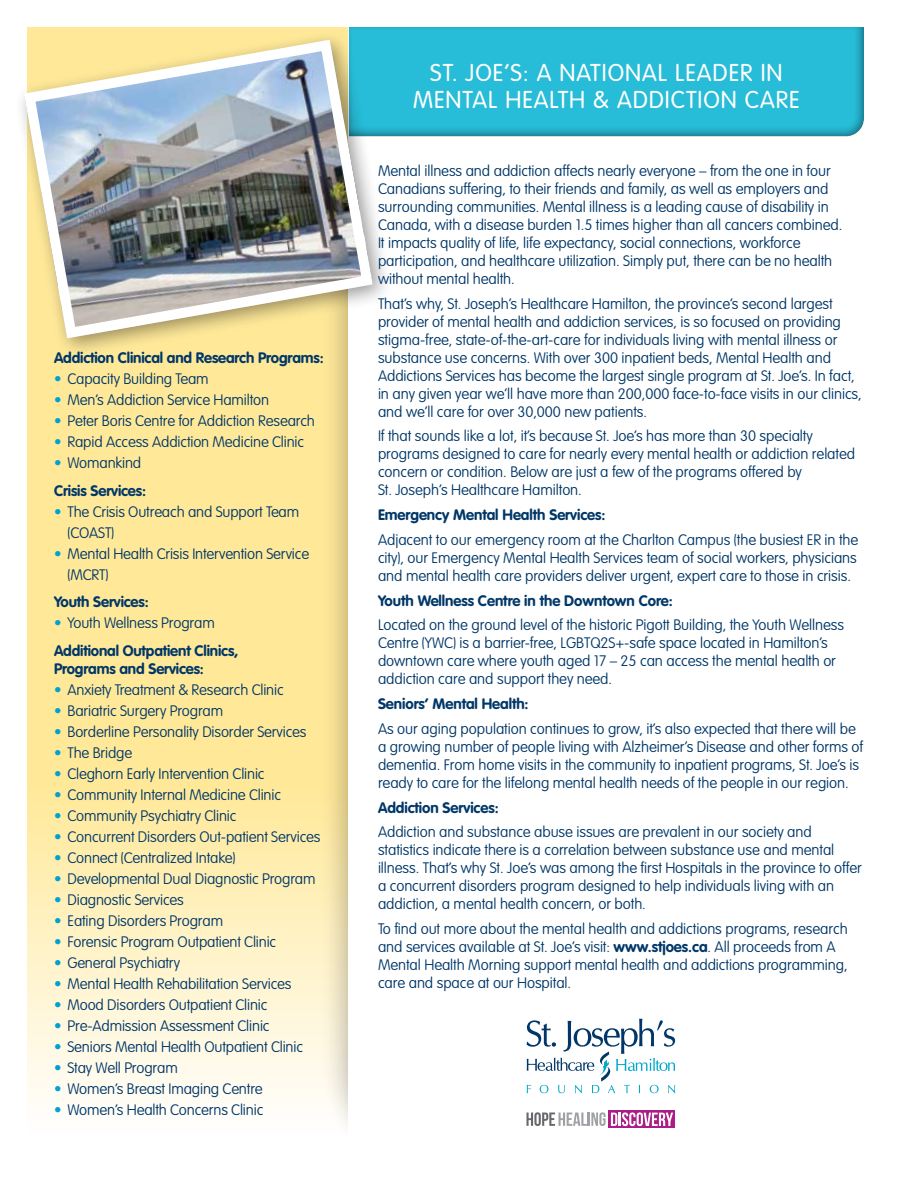
<style>
.page{position:relative;width:918px;height:1188px;background:#fff}
.page>*{position:absolute;margin:0;border:0;box-sizing:border-box;transform-origin:0 0}
.t1{font:300 24px/27px "VAG Rounded";letter-spacing:.04em;color:#fff;text-align:center}
.t2{font:100 15px/18px "VAG Rounded";letter-spacing:-.005em;color:#003768}
.t3{font:700 15px/27.8px "VAG Rounded";letter-spacing:-.01em;color:#003768}
.s1{color:#00a1d1}
.s2{font-weight:100;color:#00a1d1}
.s3{font-weight:100}
.s4{font-weight:700}
</style>
<div class="page">
<div style="left:27px;top:785px;width:322px;height:349px;background:linear-gradient(to bottom,#ffe898,#fffefe)"></div>
<div style="left:27px;top:27px;width:322px;height:758px;background:#ffe999"></div>
<div style="left:319px;top:0;width:397px;height:1188px;background:#000;opacity:.3"></div>
<div style="left:349px;top:0;width:569px;height:1188px;background:#fff"></div>
<svg style="left:527px;top:1019px;width:148px;height:74px"></svg>
<div style="left:608px;top:1111px;width:67px;height:17px;background:#ab1e88"></div>
<svg style="left:526px;top:1112px;width:147px;height:14px"></svg>
<div style="left:338px;top:27px;width:527px;height:109px;background:#000;opacity:.4"></div>
<div style="left:0;top:0;width:918px;height:27px;background:#fff"></div>
<div style="left:0;top:1161px;width:918px;height:27px;background:#fff"></div>
<div style="left:13px;top:29px;width:381px;height:330px;background:#000;opacity:.4"></div>
<img style="left:18px;top:34px;width:361px;height:310px">
<p class="t3" style="left:54px;top:343px;width:271px">Addiction Clinical and Research Programs:</p>
<p class="t2" style="left:54px;top:369px;width:156px"><span class="s1">•</span> Capacity Building Team</p>
<p class="t2" style="left:54px;top:390px;width:217px"><span class="s1">•</span> Men’s Addiction Service Hamilton</p>
<p class="t2" style="left:54px;top:411px;width:263px"><span class="s1">•</span> Peter Boris Centre for Addiction Research</p>
<p class="t2" style="left:54px;top:432px;width:252px"><span class="s1">•</span> Rapid Access Addiction Medicine Clinic</p>
<p class="t3" style="left:54px;top:448px;width:94px"><span class="s2">•</span> <span class="s3">Womankind<br></span>Crisis Services:</p>
<p class="t2" style="left:68px;top:501px;width:233px;line-height:21px;text-indent:-14px"><span class="s1">•</span> The Crisis Outreach and Support Team (COAST)</p>
<p class="t2" style="left:68px;top:543px;width:243px;line-height:21px;text-indent:-14px"><span class="s1">•</span> Mental Health Crisis Intervention Service (MCRT)</p>
<p class="t3" style="left:54px;top:588px;width:96px">Youth Services:</p>
<p class="t3" style="left:54px;top:609px;width:186px"><span class="s2">•</span> <span class="s3">Youth Wellness Program<br></span>Additional Outpatient Clinics,</p>
<p class="t3" style="left:54px;top:655px;width:152px">Programs and Services:</p>
<p class="t2" style="left:54px;top:681px;width:231px"><span class="s1">•</span> Anxiety Treatment &amp; Research Clinic</p>
<p class="t2" style="left:54px;top:702px;width:171px"><span class="s1">•</span> Bariatric Surgery Program</p>
<p class="t2" style="left:54px;top:723px;width:254px"><span class="s1">•</span> Borderline Personality Disorder Services</p>
<p class="t2" style="left:54px;top:744px;width:80px"><span class="s1">•</span> The Bridge</p>
<p class="t2" style="left:54px;top:765px;width:212px"><span class="s1">•</span> Cleghorn Early Intervention Clinic</p>
<p class="t2" style="left:54px;top:786px;width:229px"><span class="s1">•</span> Community Internal Medicine Clinic</p>
<p class="t2" style="left:54px;top:807px;width:184px"><span class="s1">•</span> Community Psychiatry Clinic</p>
<p class="t2" style="left:54px;top:828px;width:268px"><span class="s1">•</span> Concurrent Disorders Out-patient Services</p>
<p class="t2" style="left:54px;top:849px;width:183px"><span class="s1">•</span> Connect (Centralized Intake)</p>
<p class="t2" style="left:54px;top:870px;width:263px"><span class="s1">•</span> Developmental Dual Diagnostic Program</p>
<p class="t2" style="left:54px;top:891px;width:131px"><span class="s1">•</span> Diagnostic Services</p>
<p class="t2" style="left:54px;top:912px;width:171px"><span class="s1">•</span> Eating Disorders Program</p>
<p class="t2" style="left:54px;top:933px;width:224px"><span class="s1">•</span> Forensic Program Outpatient Clinic</p>
<p class="t2" style="left:54px;top:954px;width:128px"><span class="s1">•</span> General Psychiatry</p>
<p class="t2" style="left:54px;top:975px;width:239px"><span class="s1">•</span> Mental Health Rehabilitation Services</p>
<p class="t2" style="left:54px;top:996px;width:215px"><span class="s1">•</span> Mood Disorders Outpatient Clinic</p>
<p class="t2" style="left:54px;top:1017px;width:217px"><span class="s1">•</span> Pre-Admission Assessment Clinic</p>
<p class="t2" style="left:54px;top:1038px;width:251px"><span class="s1">•</span> Seniors Mental Health Outpatient Clinic</p>
<p class="t2" style="left:54px;top:1059px;width:125px"><span class="s1">•</span> Stay Well Program</p>
<p class="t2" style="left:54px;top:1080px;width:210px"><span class="s1">•</span> Women’s Breast Imaging Centre</p>
<p class="t2" style="left:54px;top:1101px;width:211px"><span class="s1">•</span> Women’s Health Concerns Clinic</p>
<h1 class="t1" style="left:413px;top:59px;width:388px">ST. JOE’S: A NATIONAL LEADER IN<br>MENTAL HEALTH &amp; ADDICTION CARE</h1>
<p class="t2" style="left:378px;top:162px;width:466px">Mental illness and addiction affects nearly everyone – from the one in four Canadians suffering, to their friends and family, as well as employers and surrounding communities. Mental illness is a leading cause of disability in Canada, with a disease burden 1.5 times higher than all cancers combined.<br>It impacts quality of life, life expectancy, social connections, workforce participation, and healthcare utilization. Simply put, there can be no health without mental health.</p>
<p class="t2" style="left:378px;top:294px;width:485px">That’s why, St. Joseph’s Healthcare Hamilton, the province’s second largest provider of mental health and addiction services, is so focused on providing stigma-free, state-of-the-art-care for individuals living with mental illness or substance use concerns. With over 300 inpatient beds, Mental Health and Addictions Services has become the largest single program at St. Joe’s. In fact, in any given year we’ll have more than 200,000 face-to-face visits in our clinics, and we’ll care for over 30,000 new patients.</p>
<p class="t2" style="left:378px;top:427px;width:479px">If that sounds like a lot, it’s because St. Joe’s has more than 30 specialty programs designed to care for nearly every mental health or addiction related concern or condition. Below are just a few of the programs offered by<br>St. Joseph’s Healthcare Hamilton.</p>
<p class="t3" style="left:378px;top:501px;width:229px">Emergency Mental Health Services:</p>
<p class="t2" style="left:378px;top:531px;width:482px;text-align:justify">Adjacent to our emergency room at the Charlton Campus (the busiest ER in the city), our Emergency Mental Health Services team of social workers, physicians and mental health care providers deliver urgent, expert care to those in crisis.</p>
<p class="t3" style="left:378px;top:586px;width:296px">Youth Wellness Centre in the Downtown Core:</p>
<p class="t2" style="left:378px;top:616px;width:468px">Located on the ground level of the historic Pigott Building, the Youth Wellness Centre (YWC) is a barrier-free, LGBTQ2S+-safe space located in Hamilton’s downtown care where youth aged 17 – 25 can access the mental health or addiction care and support they need.</p>
<p class="t3" style="left:378px;top:690px;width:152px">Seniors’ Mental Health:</p>
<p class="t2" style="left:378px;top:720px;width:487px">As our aging population continues to grow, it’s also expected that there will be a growing number of people living with Alzheimer’s Disease and other forms of dementia. From home visits in the community to inpatient programs, St. Joe’s is ready to care for the lifelong mental health needs of the people in our region.</p>
<p class="t3" style="left:378px;top:793px;width:122px">Addiction Services:</p>
<p class="t2" style="left:378px;top:823px;width:485px">Addiction and substance abuse issues are prevalent in our society and statistics indicate there is a correlation between substance use and mental illness. That’s why St. Joe’s was among the first Hospitals in the province to offer a concurrent disorders program designed to help individuals living with an addiction, a mental health concern, or both.</p>
<p class="t2" style="left:378px;top:920px;width:471px">To find out more about the mental health and addictions programs, research and services available at St. Joe’s visit: <span class="s4">www.stjoes.ca</span>. All proceeds from A Mental Health Morning support mental health and addictions programming, care and space at our Hospital.</p>
</div>
